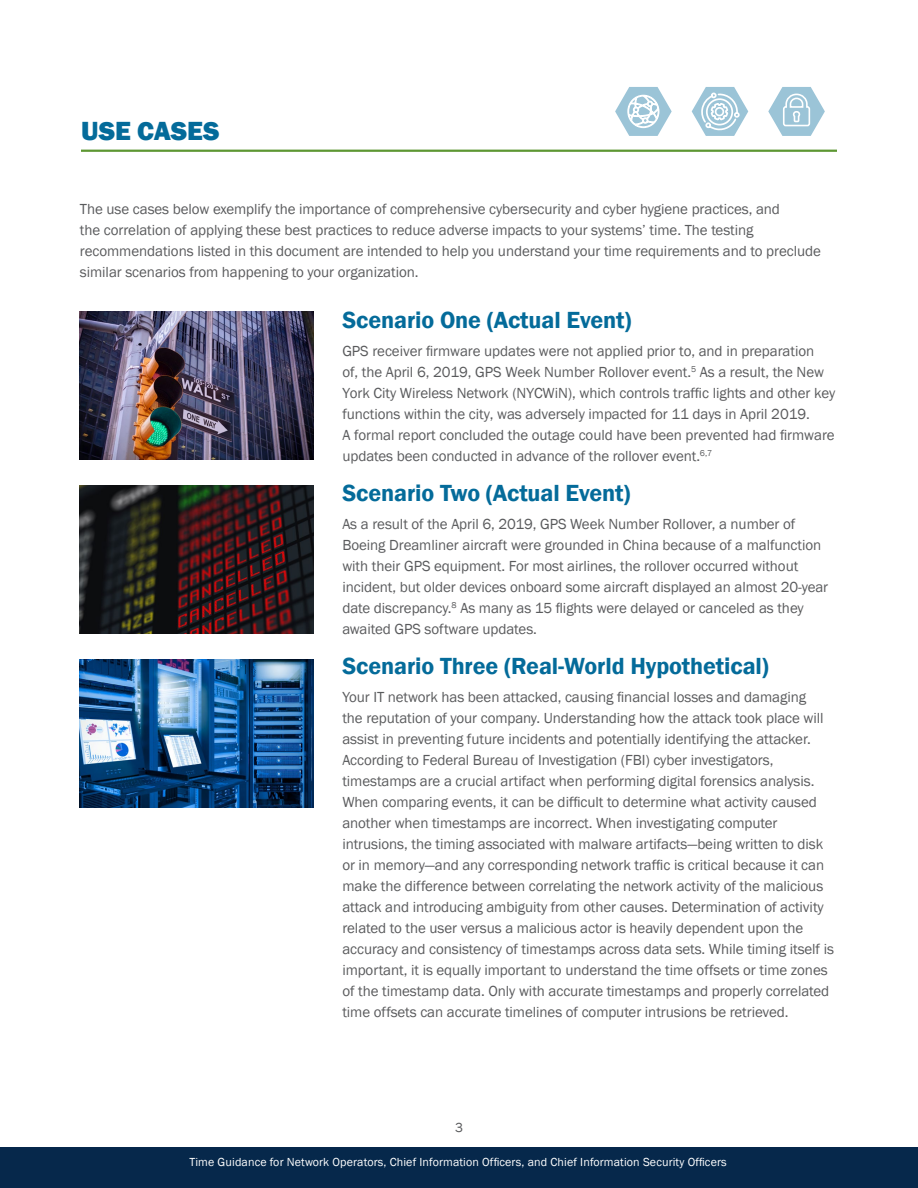
<style>
.page{position:relative;width:918px;height:1188px;background:#fff}
.page>*{position:absolute;margin:0;border:0;box-sizing:border-box;transform-origin:0 0}
.t1{font:800 27px "Franklin Gothic";color:#046b9a}
.t2{font:600 24px "Franklin Gothic";letter-spacing:-.005em;color:#046b9a}
.t3{font:15px/21px "Franklin Gothic";letter-spacing:-.005em;color:#5a5b5d}
.t4{font:13.5px "Franklin Gothic";color:#5a5b5d}
.t5{font:12px "Franklin Gothic";letter-spacing:.01em;color:#fff}
</style>
<div class="page">
<div style="left:0;top:1148px;width:918px;height:40px;background:#06284b"></div>
<hr style="left:81px;top:150px;width:756px;height:2px;background:#5d9732">
<svg style="left:692px;top:87px;width:56px;height:49px"></svg>
<svg style="left:768px;top:87px;width:57px;height:49px"></svg>
<svg style="left:615px;top:87px;width:57px;height:49px"></svg>
<img style="left:80px;top:311px;width:233px;height:149px">
<img style="left:80px;top:485px;width:233px;height:149px">
<img style="left:80px;top:659px;width:233px;height:149px">
<h1 class="t1" style="left:81px;top:114px;width:140px">USE CASES</h1>
<p class="t3" style="left:80px;top:198px;width:743px">The use cases below exemplify the importance of comprehensive cybersecurity and cyber hygiene practices, and<br>the correlation of applying these best practices to reduce adverse impacts to your systems’ time. The testing recommendations listed in this document are intended to help you understand your time requirements and to preclude similar scenarios from happening to your organization.</p>
<h2 class="t2" style="left:342px;top:305px;width:291px">Scenario One (Actual Event)</h2>
<p class="t3" style="left:342px;top:340px;width:495px">GPS receiver firmware updates were not applied prior to, and in preparation<br>of, the April 6, 2019, GPS Week Number Rollover event.<sup>5</sup> As a result, the New York City Wireless Network (NYCWiN), which controls traffic lights and other key functions within the city, was adversely impacted for 11 days in April 2019.<br>A formal report concluded the outage could have been prevented had firmware updates been conducted in advance of the rollover event.<sup>6,7</sup></p>
<h2 class="t2" style="left:342px;top:478px;width:290px">Scenario Two (Actual Event)</h2>
<p class="t3" style="left:342px;top:514px;width:487px">As a result of the April 6, 2019, GPS Week Number Rollover, a number of Boeing Dreamliner aircraft were grounded in China because of a malfunction with their GPS equipment. For most airlines, the rollover occurred without incident, but older devices onboard some aircraft displayed an almost 20-year date discrepancy.<sup>8</sup> As many as 15 flights were delayed or canceled as they awaited GPS software updates.</p>
<h2 class="t2" style="left:342px;top:652px;width:428px">Scenario Three (Real-World Hypothetical)</h2>
<p class="t3" style="left:342px;top:687px;width:493px">Your IT network has been attacked, causing financial losses and damaging<br>the reputation of your company. Understanding how the attack took place will assist in preventing future incidents and potentially identifying the attacker.<br>According to Federal Bureau of Investigation (FBI) cyber investigators, timestamps are a crucial artifact when performing digital forensics analysis.<br>When comparing events, it can be difficult to determine what activity caused another when timestamps are incorrect. When investigating computer intrusions, the timing associated with malware artifacts—being written to disk or in memory—and any corresponding network traffic is critical because it can make the difference between correlating the network activity of the malicious attack and introducing ambiguity from other causes. Determination of activity related to the user versus a malicious actor is heavily dependent upon the accuracy and consistency of timestamps across data sets. While timing itself is important, it is equally important to understand the time offsets or time zones of the timestamp data. Only with accurate timestamps and properly correlated time offsets can accurate timelines of computer intrusions be retrieved.</p>
<p class="t4" style="left:455px;top:1119px;width:9px">3</p>
<p class="t5" style="left:189px;top:1154px;width:539px">Time Guidance for Network Operators, Chief Information Officers, and Chief Information Security Officers</p>
</div>
